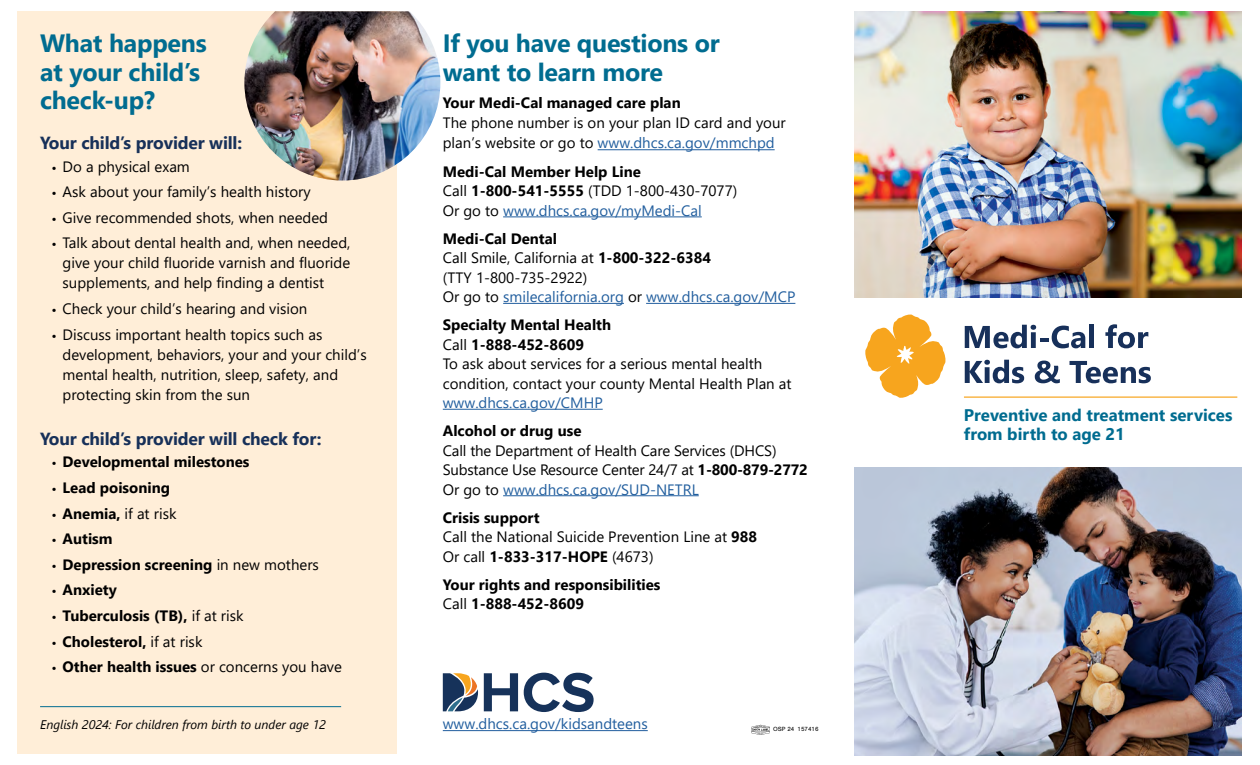
<style>
.page{position:relative;width:1260px;height:765px;background:#fff}
.page>*{position:absolute;margin:0;border:0;box-sizing:border-box;transform-origin:0 0}
.t1{font:700 25px/28.8px "Segoe UI";letter-spacing:-.01em;color:#006c90}
.t2{font:700 17.5px "Segoe UI";letter-spacing:-.01em;color:#173059}
.t3{font:700 16.75px/19.2px "Segoe UI";color:#006c90}
.t4{font:15px/19.4px "Segoe UI";color:#000}
.t5{font:700 15px "Segoe UI";color:#000}
.t6{font:15px "Segoe UI";color:#215e9e}
.t7{font:italic 12.5px "Segoe UI";color:#000}
.t8{font:6.25px "Nimbus San";color:#000}
.s1{font-family:"Proxima Nova"}
.s2{font-family:"Proxima Nova";font-weight:400}
.s3{font-weight:700}
.s4{font-weight:400}
.s5{color:#215e9e}
</style>
<div class="page">
<div style="left:18px;top:11px;width:379px;height:743px;background:#ffeed8"></div>
<hr style="left:40px;top:706px;width:301px;height:1px;background:#006c90">
<img style="left:244px;top:11px;width:196px;height:170px">
<hr style="left:598px;top:149px;width:177px;height:1px;background:#215e9e">
<hr style="left:503px;top:216px;width:199px;height:1px;background:#215e9e">
<hr style="left:503px;top:303px;width:121px;height:1px;background:#215e9e">
<hr style="left:646px;top:303px;width:149px;height:1px;background:#215e9e">
<hr style="left:443px;top:409px;width:160px;height:1px;background:#215e9e">
<hr style="left:503px;top:495px;width:196px;height:1px;background:#215e9e">
<hr style="left:443px;top:730px;width:205px;height:1px;background:#215e9e">
<svg style="left:484px;top:673px;width:34px;height:38px"></svg>
<svg style="left:524px;top:673px;width:70px;height:39px"></svg>
<svg style="left:443px;top:673px;width:35px;height:38px"></svg>
<img style="left:855px;top:11px;width:386px;height:287px">
<img style="left:855px;top:467px;width:386px;height:288px">
<svg style="left:865px;top:314px;width:81px;height:84px"></svg>
<div style="left:1089px;top:325px;width:5px;height:23px;background:#17305a"></div>
<svg style="left:1105px;top:324px;width:43px;height:24px"></svg>
<svg style="left:1035px;top:361px;width:25px;height:22px"></svg>
<svg style="left:1070px;top:361px;width:81px;height:22px"></svg>
<hr style="left:964px;top:397px;width:273px;height:1px;background:#f7a51e">
<svg style="left:751px;top:725px;width:19px;height:10px"></svg>
<svg style="left:965px;top:325px;width:120px;height:23px"></svg>
<svg style="left:965px;top:360px;width:59px;height:23px"></svg>
<h2 class="t1" style="left:40px;top:27px;width:168px">What happens at your child’s check-up?</h2>
<h3 class="t2" style="left:40px;top:126px;width:204px">Your child’s provider will:</h3>
<p class="t4" style="left:51px;top:155px;width:140px"><span class="s1">•</span> Do a physical exam</p>
<p class="t4" style="left:51px;top:181px;width:261px"><span class="s1">•</span> Ask about your family’s health history</p>
<p class="t4" style="left:51px;top:206px;width:278px"><span class="s1">•</span> Give recommended shots, when needed</p>
<p class="t4" style="left:63px;top:232px;width:289px;line-height:20px;text-align:justify;text-indent:-11px"><span class="s1">•</span> Talk about dental health and, when needed, give your child fluoride varnish and fluoride supplements, and help finding a dentist</p>
<p class="t4" style="left:51px;top:298px;width:258px"><span class="s1">•</span> Check your child’s hearing and vision</p>
<p class="t4" style="left:63px;top:323px;width:306px;line-height:20px;text-indent:-11px"><span class="s1">•</span> Discuss important health topics such as development, behaviors, your and your child’s mental health, nutrition, sleep, safety, and protecting skin from the sun</p>
<h3 class="t2" style="left:40px;top:422px;width:283px">Your child’s provider will check for:</h3>
<p class="t5" style="left:51px;top:448px;width:200px"><span class="s2">•</span> Developmental milestones</p>
<p class="t5" style="left:51px;top:474px;width:120px"><span class="s2">•</span> Lead poisoning</p>
<p class="t4" style="left:51px;top:502px;width:127px"><span class="s1">•</span> <span class="s3">Anemia,</span> if at risk</p>
<p class="t5" style="left:51px;top:525px;width:63px"><span class="s2">•</span> Autism</p>
<p class="t5" style="left:51px;top:550px;width:269px"><span class="s2">•</span> Depression screening <span class="s4">in new mothers</span></p>
<p class="t5" style="left:51px;top:576px;width:67px"><span class="s2">•</span> Anxiety</p>
<p class="t5" style="left:51px;top:602px;width:194px"><span class="s2">•</span> Tuberculosis (TB), <span class="s4">if at risk</span></p>
<p class="t5" style="left:51px;top:627px;width:153px"><span class="s2">•</span> Cholesterol, <span class="s4">if at risk</span></p>
<p class="t5" style="left:51px;top:653px;width:292px"><span class="s2">•</span> Other health issues <span class="s4">or concerns you have</span></p>
<p class="t7" style="left:40px;top:713px;width:287px">English 2024: For children from birth to under age 12</p>
<h2 class="t1" style="left:443px;top:27px;width:278px">If you have questions or want to learn more</h2>
<h3 class="t5" style="left:443px;top:89px;width:239px">Your Medi-Cal managed care plan</h3>
<p class="t4" style="left:443px;top:112px;width:344px;line-height:20px">The phone number is on your plan ID card and your plan’s website or go to <span class="s5">www.dhcs.ca.gov/mmchpd</span></p>
<h3 class="t5" style="left:443px;top:157px;width:200px">Medi-Cal Member Help Line</h3>
<p class="t4" style="left:443px;top:180px;width:296px">Call <span class="s3">1-800-541-5555</span> (TDD 1-800-430-7077)<br>Or go to <span class="s5">www.dhcs.ca.gov/myMedi-Cal</span></p>
<h3 class="t5" style="left:443px;top:224px;width:116px">Medi-Cal Dental</h3>
<p class="t4" style="left:443px;top:247px;width:354px">Call Smile, California at <span class="s3">1-800-322-6384<br></span>(TTY 1-800-735-2922)<br>Or go to <span class="s5">smilecalifornia.org</span> or <span class="s5">www.dhcs.ca.gov/MCP</span></p>
<h3 class="t5" style="left:443px;top:311px;width:170px">Specialty Mental Health</h3>
<p class="t5" style="left:443px;top:330px;width:143px"><span class="s4">Call</span> 1-888-452-8609</p>
<p class="t4" style="left:443px;top:353px;width:350px">To ask about services for a serious mental health condition, contact your county Mental Health Plan at <span class="s5">www.dhcs.ca.gov/CMHP</span></p>
<h3 class="t5" style="left:443px;top:417px;width:140px">Alcohol or drug use</h3>
<p class="t4" style="left:443px;top:439px;width:366px">Call the Department of Health Care Services (DHCS)<br>Substance Use Resource Center 24/7 at <span class="s3">1-800-879-2772<br></span>Or go to <span class="s5">www.dhcs.ca.gov/SUD-NETRL</span></p>
<h3 class="t5" style="left:443px;top:503px;width:98px">Crisis support</h3>
<p class="t4" style="left:443px;top:526px;width:316px">Call the National Suicide Prevention Line at <span class="s3">988<br></span>Or call <span class="s3">1-833-317-HOPE</span> (4673)</p>
<h3 class="t5" style="left:443px;top:571px;width:219px">Your rights and responsibilities</h3>
<p class="t5" style="left:443px;top:590px;width:143px"><span class="s4">Call</span> 1-888-452-8609</p>
<p class="t6" style="left:443px;top:710px;width:207px">www.dhcs.ca.gov/kidsandteens</p>
<p class="t8" style="left:773px;top:726px;width:47px">OSP 24 157416</p>
<h1 class="t3" style="left:964px;top:404px;width:270px">Preventive and treatment services from birth to age 21</h1>
</div>
